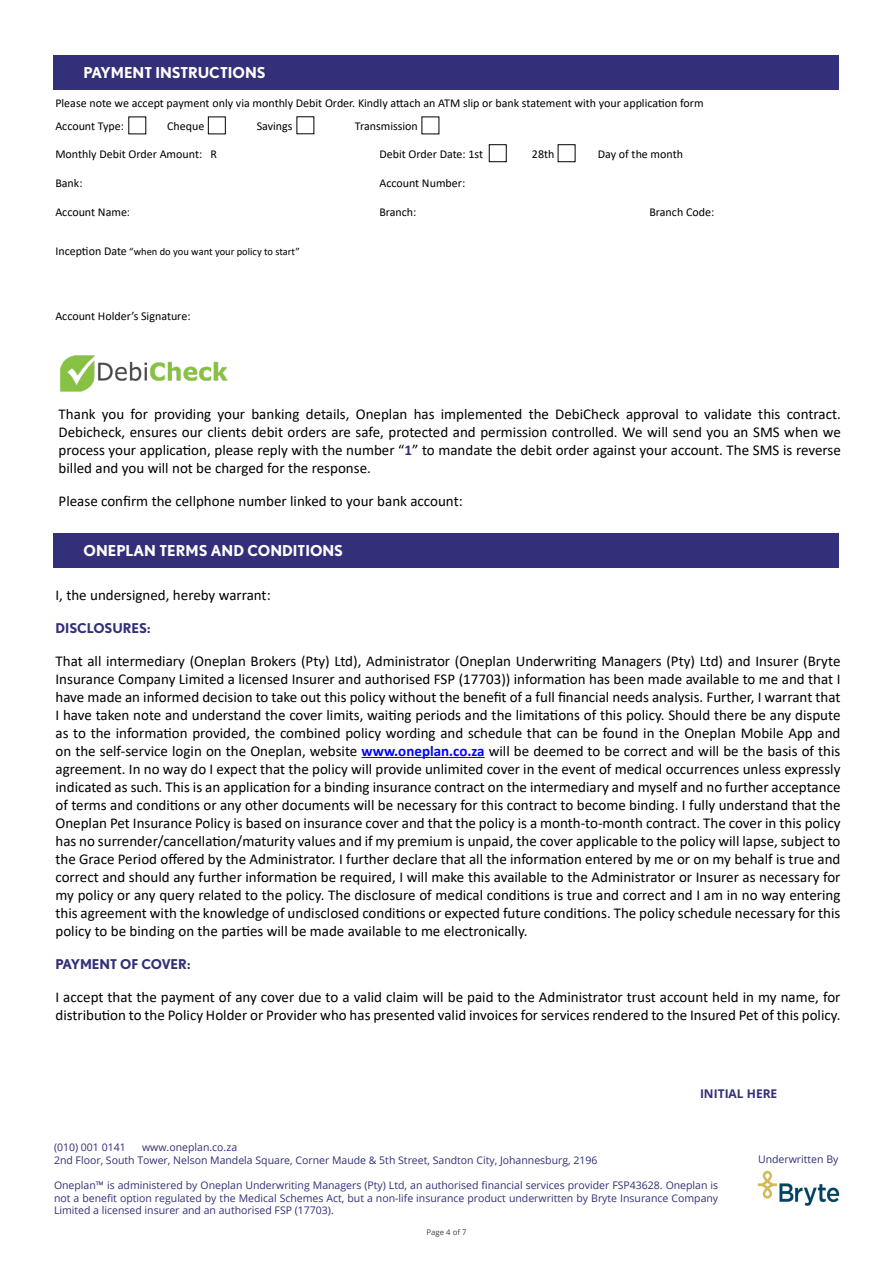
<style>
.page{position:relative;width:893px;height:1263px;background:#fff}
.page>*{position:absolute;margin:0;border:0;box-sizing:border-box;transform-origin:0 0}
.t1{font:15px/18px "Calibri";color:#000;text-align:justify}
.t2{font:700 15px "Nobel";color:#fff}
.t3{font:700 13.5px "Nobel";color:#333079}
.t4{font:12px/22.5px "Calibri";color:#000}
.t5{font:700 12px "Open Sans";color:#322f78}
.t6{font:10.5px/12.6px "Open Sans";color:#322f78}
.t7{font:10.5px "Calibri";color:#000}
.t8{font:7.8px "Open Sans";color:#414042}
.s1{font-size:12px}
.s2{font-weight:700;color:#323079}
.s3{font-weight:700;color:#00f}
</style>
<div class="page">
<img style="left:757px;top:1170px;width:83px;height:36px">
<div style="left:54px;top:55px;width:785px;height:35px;background:#333079"></div>
<div style="left:208px;top:117px;width:18px;height:17px;border:1px solid #000"></div>
<div style="left:489px;top:144px;width:18px;height:18px;border:1px solid #000"></div>
<div style="left:558px;top:144px;width:17px;height:18px;border:1px solid #000"></div>
<hr style="left:361px;top:757px;width:124px;height:1px;background:#00f">
<div style="left:54px;top:533px;width:785px;height:35px;background:#333079"></div>
<img style="left:60px;top:355px;width:168px;height:37px">
<p class="t2" style="left:84px;top:63px;width:184px">PAYMENT INSTRUCTIONS</p>
<p class="t4" style="left:55px;top:91px;width:650px">Please note we accept payment only via monthly Debit Order. Kindly attach an ATM slip or bank statement with your application form<br>Account Type:</p>
<p class="t4" style="left:167px;top:114px;width:39px">Cheque</p>
<p class="t4" style="left:257px;top:114px;width:37px">Savings</p>
<p class="t4" style="left:355px;top:114px;width:64px">Transmission</p>
<p class="t4" style="left:55px;top:142px;width:163px">Monthly Debit Order Amount: R</p>
<p class="t4" style="left:379px;top:142px;width:105px">Debit Order Date: 1st</p>
<p class="t4" style="left:532px;top:142px;width:24px">28th</p>
<p class="t4" style="left:598px;top:142px;width:87px">Day of the month</p>
<p class="t4" style="left:55px;top:171px;width:29px">Bank:</p>
<p class="t4" style="left:379px;top:171px;width:87px">Account Number:</p>
<p class="t4" style="left:55px;top:200px;width:76px">Account Name:</p>
<p class="t4" style="left:379px;top:200px;width:39px">Branch:</p>
<p class="t4" style="left:649px;top:200px;width:66px">Branch Code:</p>
<p class="t7" style="left:55px;top:244px;width:246px"><span class="s1">Inception Date</span> “when do you want your policy to start”</p>
<p class="t4" style="left:55px;top:304px;width:137px">Account Holder’s Signature:</p>
<p class="t1" style="left:59px;top:405px;width:784px">Thank you for providing your banking details, Oneplan has implemented the DebiCheck approval to validate this contract.<br>Debicheck, ensures our clients debit orders are safe, protected and permission controlled. We will send you an SMS when we process your application, please reply with the number “<span class="s2">1</span>” to mandate the debit order against your account. The SMS is reverse billed and you will not be charged for the response.</p>
<p class="t1" style="left:59px;top:492px;width:406px">Please confirm the cellphone number linked to your bank account:</p>
<p class="t2" style="left:84px;top:542px;width:261px">ONEPLAN TERMS AND CONDITIONS</p>
<p class="t1" style="left:55px;top:585px;width:217px">I, the undersigned, hereby warrant:</p>
<p class="t3" style="left:55px;top:620px;width:97px">DISCLOSURES:</p>
<p class="t1" style="left:55px;top:651px;width:786px">That all intermediary (Oneplan Brokers (Pty) Ltd), Administrator (Oneplan Underwriting Managers (Pty) Ltd) and Insurer (Bryte Insurance Company Limited a licensed Insurer and authorised FSP (17703)) information has been made available to me and that I have made an informed decision to take out this policy without the benefit of a full financial needs analysis. Further, I warrant that I have taken note and understand the cover limits, waiting periods and the limitations of this policy. Should there be any dispute as to the information provided, the combined policy wording and schedule that can be found in the Oneplan Mobile App and on the self-service login on the Oneplan, website <span class="s3">www.oneplan.co.za</span> will be deemed to be correct and will be the basis of this agreement. In no way do I expect that the policy will provide unlimited cover in the event of medical occurrences unless expressly indicated as such. This is an application for a binding insurance contract on the intermediary and myself and no further acceptance of terms and conditions or any other documents will be necessary for this contract to become binding. I fully understand that the Oneplan Pet Insurance Policy is based on insurance cover and that the policy is a month-to-month contract. The cover in this policy has no surrender/cancellation/maturity values and if my premium is unpaid, the cover applicable to the policy will lapse, subject to the Grace Period offered by the Administrator. I further declare that all the information entered by me or on my behalf is true and correct and should any further information be required, I will make this available to the Administrator or Insurer as necessary for my policy or any query related to the policy. The disclosure of medical conditions is true and correct and I am in no way entering this agreement with the knowledge of undisclosed conditions or expected future conditions. The policy schedule necessary for this policy to be binding on the parties will be made available to me electronically.</p>
<p class="t3" style="left:55px;top:956px;width:136px">PAYMENT OF COVER:</p>
<p class="t1" style="left:55px;top:987px;width:786px">I accept that the payment of any cover due to a valid claim will be paid to the Administrator trust account held in my name, for distribution to the Policy Holder or Provider who has presented valid invoices for services rendered to the Insured Pet of this policy.</p>
<p class="t5" style="left:700px;top:1085px;width:79px">INITIAL HERE</p>
<p class="t6" style="left:54px;top:1141px;width:545px;text-indent:88px">www.oneplan.co.za<br>2nd Floor, South Tower, Nelson Mandela Square, Corner Maude &amp; 5th Street, Sandton City, Johannesburg, 2196</p>
<p class="t6" style="left:54px;top:1178px;width:666px;text-align:justify">Oneplan™ is administered by Oneplan Underwriting Managers (Pty) Ltd, an authorised financial services provider FSP43628. Oneplan is not a benefit option regulated by the Medical Schemes Act, but a non-life insurance product underwritten by Bryte Insurance Company Limited a licensed insurer and an authorised FSP (17703).</p>
<p class="t6" style="left:54px;top:1141px;width:73px">(010) 001 0141</p>
<p class="t8" style="left:426px;top:1226px;width:41px">Page 4 of 7</p>
<p class="t6" style="left:758px;top:1152px;width:82px">Underwritten By</p>
</div>
